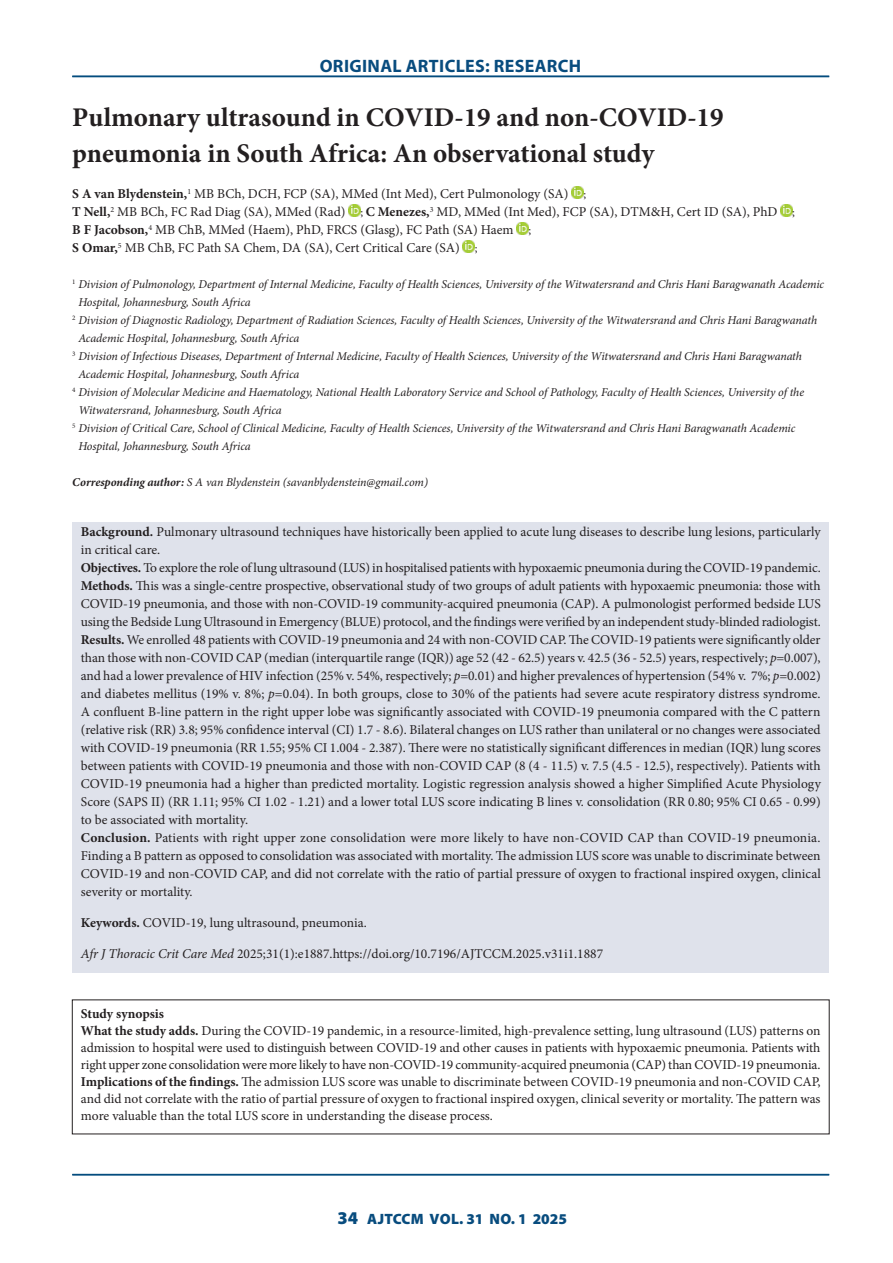
<style>
.page{position:relative;width:893px;height:1263px;background:#fff}
.page>*{position:absolute;margin:0;border:0;box-sizing:border-box;transform-origin:0 0}
.A_HEAD{font:700 27px/36px "Minion Pro";color:#231f20}
.t1{font:700 18px "Myriad Pro";letter-spacing:.02em;color:#084c7e}
.t2{font:900 15px "Myriad Pro";letter-spacing:.005em;color:#084c7e}
.BODY_1ST_PARAGRAPH{font:13.5px/18px "Minion Pro";letter-spacing:-.005em;color:#231f20;text-align:justify}
.AUTHORS_NAME{font:13.5px/18px "Minion Pro";color:#231f20}
.CITELINE{font:13.5px "Minion Pro";color:#231f20}
.BODY_1ST_PARAGRAPH-2{font:700 13.5px "Minion Pro";color:#231f20}
.AUTHOR_DETAILS{font:italic 12px/18px "Minion Pro";letter-spacing:-.01em;color:#231f20}
.CORRESPONDING_AUTHOR{font:italic 12px "Minion Pro";letter-spacing:-.005em;color:#231f20}
.s1{font-weight:700}
.s2{font-size:12px}
.s3{font-style:italic}
.s4{font-size:18px}
</style>
<div class="page">
<hr style="left:72px;top:1174px;width:757px;height:1px;background:#044c7e">
<hr style="left:72px;top:76px;width:757px;height:1px;background:#044c7e">
<div style="left:72px;top:522px;width:757px;height:450px;background:#dfe2eb"></div>
<svg style="left:571px;top:186px;width:12px;height:12px"></svg>
<svg style="left:348px;top:204px;width:12px;height:12px"></svg>
<svg style="left:780px;top:204px;width:12px;height:12px"></svg>
<svg style="left:516px;top:222px;width:12px;height:12px"></svg>
<svg style="left:463px;top:240px;width:12px;height:12px"></svg>
<h2 class="t1" style="left:320px;top:54px;width:263px">ORIGINAL ARTICLES: RESEARCH</h2>
<h1 class="A_HEAD" style="left:72px;top:99px;width:653px">Pulmonary ultrasound in COVID‑19 and non‑COVID‑19 pneumonia in South Africa: An observational study</h1>
<p class="AUTHORS_NAME" style="left:72px;top:185px;width:724px"><span class="s1">S A van Blydenstein,</span><sup>1</sup> MB BCh, DCH, FCP (SA), MMed (Int Med), Cert Pulmonology (SA) <span class="s2">;<br></span><span class="s1">T Nell,</span><sup>2</sup> MB BCh, FC Rad Diag (SA), MMed (Rad) <span class="s2">;</span> <span class="s1">C Menezes,</span><sup>3</sup> MD, MMed (Int Med), FCP (SA), DTM&amp;H, Cert ID (SA), PhD <span class="s2">; </span><span class="s1">B F Jacobson,</span><sup>4</sup> MB ChB, MMed (Haem), PhD, FRCS (Glasg), FC Path (SA) Haem <span class="s2">;<br></span><span class="s1">S Omar,</span><sup>5</sup> MB ChB, FC Path SA Chem, DA (SA), Cert Critical Care (SA) <span class="s2">;</span></p>
<p class="AUTHOR_DETAILS" style="left:78px;top:275px;width:747px;text-indent:-6px"><sup>1</sup> Division of Pulmonology, Department of Internal Medicine, Faculty of Health Sciences, University of the Witwatersrand and Chris Hani Baragwanath Academic<br>Hospital, Johannesburg, South Africa</p>
<p class="AUTHOR_DETAILS" style="left:78px;top:311px;width:740px;text-indent:-6px"><sup>2</sup> Division of Diagnostic Radiology, Department of Radiation Sciences, Faculty of Health Sciences, University of the Witwatersrand and Chris Hani Baragwanath<br>Academic Hospital, Johannesburg, South Africa</p>
<p class="AUTHOR_DETAILS" style="left:78px;top:347px;width:725px;text-indent:-6px"><sup>3</sup> Division of Infectious Diseases, Department of Internal Medicine, Faculty of Health Sciences, University of the Witwatersrand and Chris Hani Baragwanath<br>Academic Hospital, Johannesburg, South Africa</p>
<p class="AUTHOR_DETAILS" style="left:78px;top:383px;width:727px;text-indent:-6px"><sup>4</sup> Division of Molecular Medicine and Haematology, National Health Laboratory Service and School of Pathology, Faculty of Health Sciences, University of the<br>Witwatersrand, Johannesburg, South Africa</p>
<p class="AUTHOR_DETAILS" style="left:78px;top:419px;width:718px;text-indent:-6px"><sup>5</sup> Division of Critical Care, School of Clinical Medicine, Faculty of Health Sciences, University of the Witwatersrand and Chris Hani Baragwanath Academic<br>Hospital, Johannesburg, South Africa</p>
<p class="CORRESPONDING_AUTHOR" style="left:72px;top:474px;width:357px"><span class="s1">Corresponding author:</span> S A van Blydenstein (savanblydenstein@gmail.com)</p>
<p class="BODY_1ST_PARAGRAPH" style="left:81px;top:523px;width:741px"><span class="s1">Background.</span> Pulmonary ultrasound techniques have historically been applied to acute lung diseases to describe lung lesions, particularly in critical care.</p>
<p class="BODY_1ST_PARAGRAPH" style="left:81px;top:559px;width:741px"><span class="s1">Objectives.</span> To explore the role of lung ultrasound (LUS) in hospitalised patients with hypoxaemic pneumonia during the COVID‑19 pandemic.</p>
<p class="BODY_1ST_PARAGRAPH" style="left:81px;top:577px;width:741px"><span class="s1">Methods.</span> This was a single-centre prospective, observational study of two groups of adult patients with hypoxaemic pneumonia: those with COVID‑19 pneumonia, and those with non‑COVID‑19 community-acquired pneumonia (CAP). A pulmonologist performed bedside LUS using the Bedside Lung Ultrasound in Emergency (BLUE) protocol, and the findings were verified by an independent study-blinded radiologist.</p>
<p class="BODY_1ST_PARAGRAPH" style="left:81px;top:631px;width:741px"><span class="s1">Results.</span> We enrolled 48 patients with COVID‑19 pneumonia and 24 with non‑COVID CAP. The COVID‑19 patients were significantly older than those with non‑COVID CAP (median (interquartile range (IQR)) age 52 (42 - 62.5) years v. 42.5 (36 - 52.5) years, respectively; <span class="s3">p</span>=0.007), and had a lower prevalence of HIV infection (25% v. 54%, respectively; <span class="s3">p</span>=0.01) and higher prevalences of hypertension (54% v. 7%; <span class="s3">p</span>=0.002) and diabetes mellitus (19% v. 8%; <span class="s3">p</span>=0.04). In both groups, close to 30% of the patients had severe acute respiratory distress syndrome.<br>A confluent B-line pattern in the right upper lobe was significantly associated with COVID‑19 pneumonia compared with the C pattern (relative risk (RR) 3.8; 95% confidence interval (CI) 1.7 - 8.6). Bilateral changes on LUS rather than unilateral or no changes were associated with COVID‑19 pneumonia (RR 1.55; 95% CI 1.004 - 2.387). There were no statistically significant differences in median (IQR) lung scores between patients with COVID‑19 pneumonia and those with non‑COVID CAP (8 (4 - 11.5) v. 7.5 (4.5 - 12.5), respectively). Patients with COVID‑19 pneumonia had a higher than predicted mortality. Logistic regression analysis showed a higher Simplified Acute Physiology Score (SAPS II) (RR 1.11; 95% CI 1.02 - 1.21) and a lower total LUS score indicating B lines v. consolidation (RR 0.80; 95% CI 0.65 - 0.99) to be associated with mortality.</p>
<p class="BODY_1ST_PARAGRAPH" style="left:81px;top:829px;width:741px"><span class="s1">Conclusion.</span> Patients with right upper zone consolidation were more likely to have non‑COVID CAP than COVID‑19 pneumonia.<br>Finding a B pattern as opposed to consolidation was associated with mortality. The admission LUS score was unable to discriminate between COVID‑19 and non‑COVID CAP, and did not correlate with the ratio of partial pressure of oxygen to fractional inspired oxygen, clinical severity or mortality.</p>
<p class="BODY_1ST_PARAGRAPH" style="left:81px;top:914px;width:288px"><span class="s1">Keywords.</span> COVID‑19, lung ultrasound, pneumonia.</p>
<p class="CITELINE" style="left:81px;top:944px;width:524px"><span class="s3">Afr J Thoracic Crit Care Med</span> 2025;31(1):e1887.https://doi.org/10.7196/AJTCCM.2025.v31i1.1887</p>
<p class="BODY_1ST_PARAGRAPH-2" style="left:81px;top:1004px;width:85px">Study synopsis</p>
<p class="BODY_1ST_PARAGRAPH" style="left:81px;top:1022px;width:741px;line-height:17px"><span class="s1">What the study adds.</span> During the COVID‑19 pandemic, in a resource-limited, high-prevalence setting, lung ultrasound (LUS) patterns on admission to hospital were used to distinguish between COVID‑19 and other causes in patients with hypoxaemic pneumonia. Patients with right upper zone consolidation were more likely to have non‑COVID‑19 community-acquired pneumonia (CAP) than COVID‑19 pneumonia.</p>
<p class="BODY_1ST_PARAGRAPH" style="left:81px;top:1073px;width:741px;line-height:17px"><span class="s1">Implications of the findings.</span> The admission LUS score was unable to discriminate between COVID‑19 pneumonia and non‑COVID CAP, and did not correlate with the ratio of partial pressure of oxygen to fractional inspired oxygen, clinical severity or mortality. The pattern was more valuable than the total LUS score in understanding the disease process.</p>
<p class="t2" style="left:337px;top:1210px;width:231px"><span class="s4">34</span> AJTCCM VOL. 31 NO. 1 2025</p>
</div>
